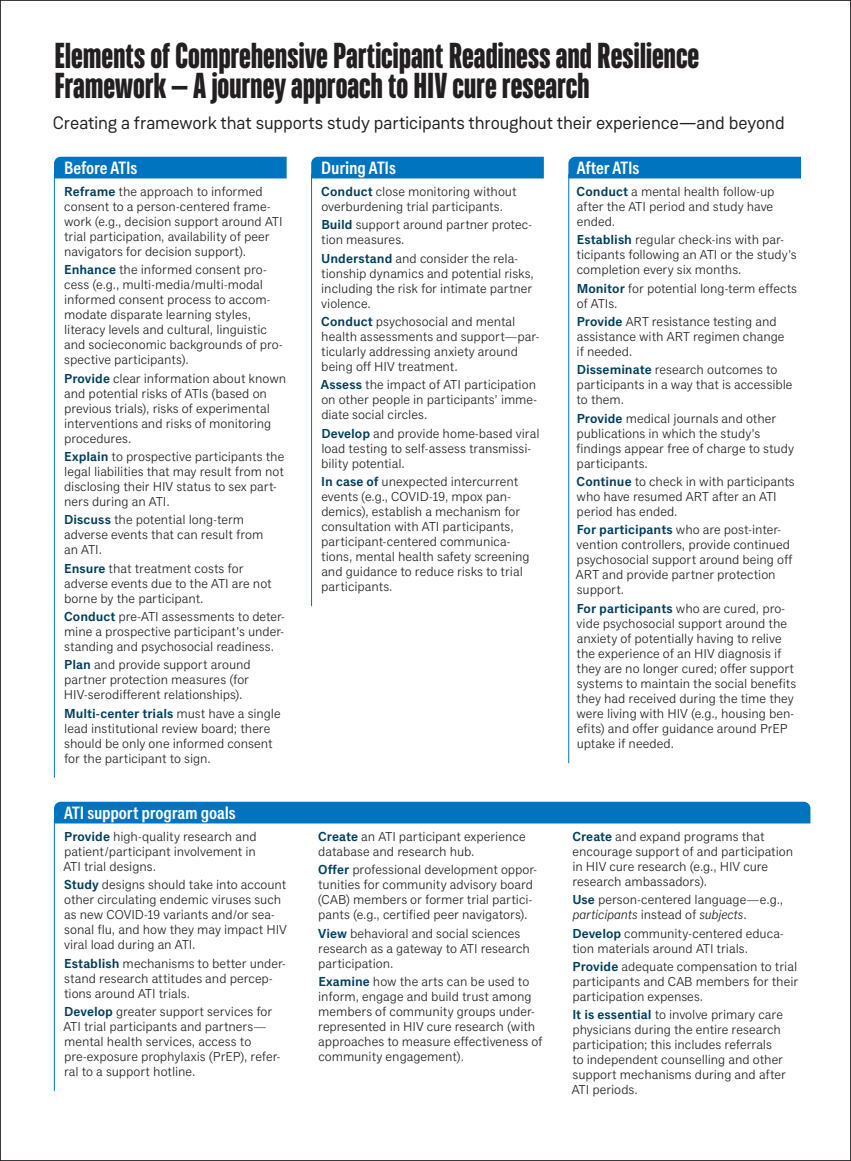
<style>
.page{position:relative;width:851px;height:1161px;background:#fff}
.page>*{position:absolute;margin:0;border:0;box-sizing:border-box;transform-origin:0 0}
.HEADLINE___Bluescreens_Extra_Bold{font:800 36px/30px "TT Bluescreens";letter-spacing:-.005em;color:#231f20}
.SUBHEAD___Wiessenhof{font:18px "Weissenhof Grotesk";letter-spacing:-.01em;color:#231f20}
.ATI_before___after{font:18px "Classic Grotesque Pro Cn S Bd";letter-spacing:-.01em;color:#fff}
.ATI_recommendation{font:600 13.2px "Classic Grotesque Pro";color:#003e5c}
.ATI_recommendation-2{font:13.05px/15px "Classic Grotesque Pro";color:#231f20}
.s1{font-weight:600;font-size:13.2px;color:#003e5c}
.s2{font-weight:400;font-size:13.05px;color:#231f20}
.s3{font-style:italic}
</style>
<div class="page">
<div style="left:568px;top:157px;width:233px;height:21px;background:#0074be"></div>
<div style="left:311px;top:157px;width:233px;height:21px;background:#0074be"></div>
<div style="left:54px;top:157px;width:232px;height:21px;background:#0074be"></div>
<div style="left:54px;top:802px;width:756px;height:22px;background:#0074be"></div>
<hr style="left:311px;top:174px;width:1px;height:432px;background:#0074be">
<hr style="left:54px;top:174px;width:1px;height:604px;background:#0074be">
<hr style="left:568px;top:174px;width:1px;height:589px;background:#0074be">
<hr style="left:54px;top:819px;width:1px;height:272px;background:#0074be">
<p class="HEADLINE___Bluescreens_Extra_Bold" style="left:54px;top:40px;width:646px">Elements of Comprehensive Participant Readiness and Resilience<br>Framework — A journey approach to HIV cure research</p>
<p class="SUBHEAD___Wiessenhof" style="left:53px;top:112px;width:733px">Creating a framework that supports study participants throughout their experience—and beyond</p>
<p class="ATI_before___after" style="left:321px;top:157px;width:76px">During ATIs</p>
<p class="ATI_recommendation-2" style="left:321px;top:184px;width:197px"><span class="s1">Conduct</span> close monitoring without overburdening trial participants.</p>
<p class="ATI_recommendation-2" style="left:321px;top:217px;width:212px"><span class="s1">Build</span> support around partner protec&shy;tion measures.</p>
<p class="ATI_recommendation-2" style="left:321px;top:251px;width:214px"><span class="s1">Understand</span> and consider the rela&shy;tionship dynamics and potential risks, including the risk for intimate partner violence.</p>
<p class="ATI_recommendation-2" style="left:321px;top:314px;width:220px"><span class="s1">Conduct</span> psychosocial and mental health assessments and support—par&shy;ticularly addressing anxiety around being off HIV treatment.</p>
<p class="ATI_recommendation-2" style="left:321px;top:377px;width:218px;text-align:justify"><span class="s1">Assess</span> the impact of ATI participation on other people in participants’ imme&shy;diate social circles.</p>
<p class="ATI_recommendation-2" style="left:321px;top:426px;width:220px"><span class="s1">Develop</span> and provide home-based viral load testing to self-assess transmissi&shy;bility potential.</p>
<p class="ATI_recommendation-2" style="left:321px;top:474px;width:210px"><span class="s1">In case of</span> unexpected intercurrent events (e.g., COVID-19, mpox pan&shy;demics), establish a mechanism for consultation with ATI participants, participant-centered communica&shy;tions, mental health safety screening and guidance to reduce risks to trial participants.</p>
<p class="ATI_before___after" style="left:64px;top:157px;width:75px">Before ATIs</p>
<p class="ATI_recommendation-2" style="left:64px;top:184px;width:220px"><span class="s1">Reframe</span> the approach to informed consent to a person-centered frame&shy;work (e.g., decision support around ATI trial participation, availability of peer navigators for decision support).</p>
<p class="ATI_recommendation-2" style="left:64px;top:262px;width:220px"><span class="s1">Enhance</span> the informed consent pro&shy;cess (e.g., multi-media/multi-modal informed consent process to accom&shy;modate disparate learning styles, literacy levels and cultural, linguistic and socieconomic backgrounds of pro&shy;spective participants).</p>
<p class="ATI_recommendation-2" style="left:64px;top:371px;width:224px"><span class="s1">Provide</span> clear information about known and potential risks of ATIs (based on previous trials), risks of experimental interventions and risks of monitoring procedures.</p>
<p class="ATI_recommendation-2" style="left:64px;top:449px;width:222px"><span class="s1">Explain</span> to prospective participants the legal liabilities that may result from not disclosing their HIV status to sex part&shy;ners during an ATI.</p>
<p class="ATI_recommendation-2" style="left:64px;top:512px;width:201px"><span class="s1">Discuss</span> the potential long-term adverse events that can result from an ATI.</p>
<p class="ATI_recommendation-2" style="left:64px;top:561px;width:209px"><span class="s1">Ensure</span> that treatment costs for adverse events due to the ATI are not borne by the participant.</p>
<p class="ATI_recommendation-2" style="left:64px;top:609px;width:222px;text-align:justify"><span class="s1">Conduct</span> pre-ATI assessments to deter&shy;mine a prospective participant’s under&shy;standing and psychosocial readiness.</p>
<p class="ATI_recommendation-2" style="left:64px;top:658px;width:188px"><span class="s1">Plan</span> and provide support around partner protection measures (for<br>HIV-serodifferent relationships).</p>
<p class="ATI_recommendation" style="left:64px;top:705px;width:218px">Multi-center trials <span class="s2">must have a single</span></p>
<p class="ATI_recommendation-2" style="left:64px;top:721px;width:210px">lead institutional review board; there should be only one informed consent for the participant to sign.</p>
<p class="ATI_before___after" style="left:576px;top:157px;width:64px">After ATIs</p>
<p class="ATI_recommendation-2" style="left:576px;top:184px;width:199px;text-align:justify"><span class="s1">Conduct</span> a mental health follow-up after the ATI period and study have ended.</p>
<p class="ATI_recommendation-2" style="left:576px;top:232px;width:222px"><span class="s1">Establish</span> regular check-ins with par&shy;ticipants following an ATI or the study’s completion every six months.</p>
<p class="ATI_recommendation-2" style="left:576px;top:281px;width:222px"><span class="s1">Monitor</span> for potential long-term effects of ATIs.</p>
<p class="ATI_recommendation-2" style="left:576px;top:314px;width:209px"><span class="s1">Provide</span> ART resistance testing and assistance with ART regimen change if needed.</p>
<p class="ATI_recommendation-2" style="left:576px;top:362px;width:217px"><span class="s1">Disseminate</span> research outcomes to participants in a way that is accessible to them.</p>
<p class="ATI_recommendation-2" style="left:576px;top:411px;width:219px"><span class="s1">Provide</span> medical journals and other publications in which the study’s findings appear free of charge to study participants.</p>
<p class="ATI_recommendation-2" style="left:576px;top:474px;width:220px"><span class="s1">Continue</span> to check in with participants who have resumed ART after an ATI period has ended.</p>
<p class="ATI_recommendation-2" style="left:576px;top:523px;width:218px"><span class="s1">For participants</span> who are post-inter&shy;vention controllers, provide continued psychosocial support around being off<br>ART and provide partner protection support.</p>
<p class="ATI_recommendation-2" style="left:576px;top:601px;width:221px"><span class="s1">For participants</span> who are cured, pro&shy;vide psychosocial support around the anxiety of potentially having to relive the experience of an HIV diagnosis if they are no longer cured; offer support systems to maintain the social benefits they had received during the time they were living with HIV (e.g., housing ben&shy;efits) and offer guidance around PrEP uptake if needed.</p>
<p class="ATI_before___after" style="left:64px;top:802px;width:173px">ATI support program goals</p>
<p class="ATI_recommendation-2" style="left:63px;top:829px;width:195px;text-align:justify"><span class="s1">Provide</span> high-quality research and patient/participant involvement in ATI trial designs.</p>
<p class="ATI_recommendation-2" style="left:64px;top:877px;width:224px"><span class="s1">Study</span> designs should take into account other circulating endemic viruses such as new COVID-19 variants and/or sea&shy;sonal flu, and how they may impact HIV viral load during an ATI.</p>
<p class="ATI_recommendation-2" style="left:64px;top:956px;width:223px"><span class="s1">Establish</span> mechanisms to better under&shy;stand research attitudes and percep&shy;tions around ATI trials.</p>
<p class="ATI_recommendation-2" style="left:63px;top:1004px;width:218px"><span class="s1">Develop</span> greater support services for ATI trial participants and partners— mental health services, access to pre-exposure prophylaxis (PrEP), refer&shy;ral to a support hotline.</p>
<p class="ATI_recommendation-2" style="left:318px;top:829px;width:209px"><span class="s1">Create</span> an ATI participant experience database and research hub.</p>
<p class="ATI_recommendation-2" style="left:318px;top:862px;width:221px"><span class="s1">Offer</span> professional development oppor&shy;tunities for community advisory board (CAB) members or former trial partici&shy;pants (e.g., certified peer navigators).</p>
<p class="ATI_recommendation-2" style="left:318px;top:926px;width:213px"><span class="s1">View</span> behavioral and social sciences research as a gateway to ATI research participation.</p>
<p class="ATI_recommendation-2" style="left:318px;top:974px;width:226px"><span class="s1">Examine</span> how the arts can be used to inform, engage and build trust among members of community groups under&shy;represented in HIV cure research (with approaches to measure effectiveness of community engagement).</p>
<p class="ATI_recommendation-2" style="left:572px;top:829px;width:222px"><span class="s1">Create</span> and expand programs that encourage support of and participation in HIV cure research (e.g., HIV cure research ambassadors).</p>
<p class="ATI_recommendation-2" style="left:572px;top:892px;width:212px"><span class="s1">Use</span> person-centered language—e.g., <span class="s3">participants</span> instead of <span class="s3">subjects</span>.</p>
<p class="ATI_recommendation-2" style="left:572px;top:926px;width:213px"><span class="s1">Develop</span> community-centered educa&shy;tion materials around ATI trials.</p>
<p class="ATI_recommendation-2" style="left:572px;top:959px;width:227px;text-align:justify"><span class="s1">Provide</span> adequate compensation to trial participants and CAB members for their participation expenses.</p>
<p class="ATI_recommendation-2" style="left:571px;top:1007px;width:216px"><span class="s1">It is essential</span> to involve primary care physicians during the entire research participation; this includes referrals<br>to independent counselling and other support mechanisms during and after ATI periods.</p>
</div>
